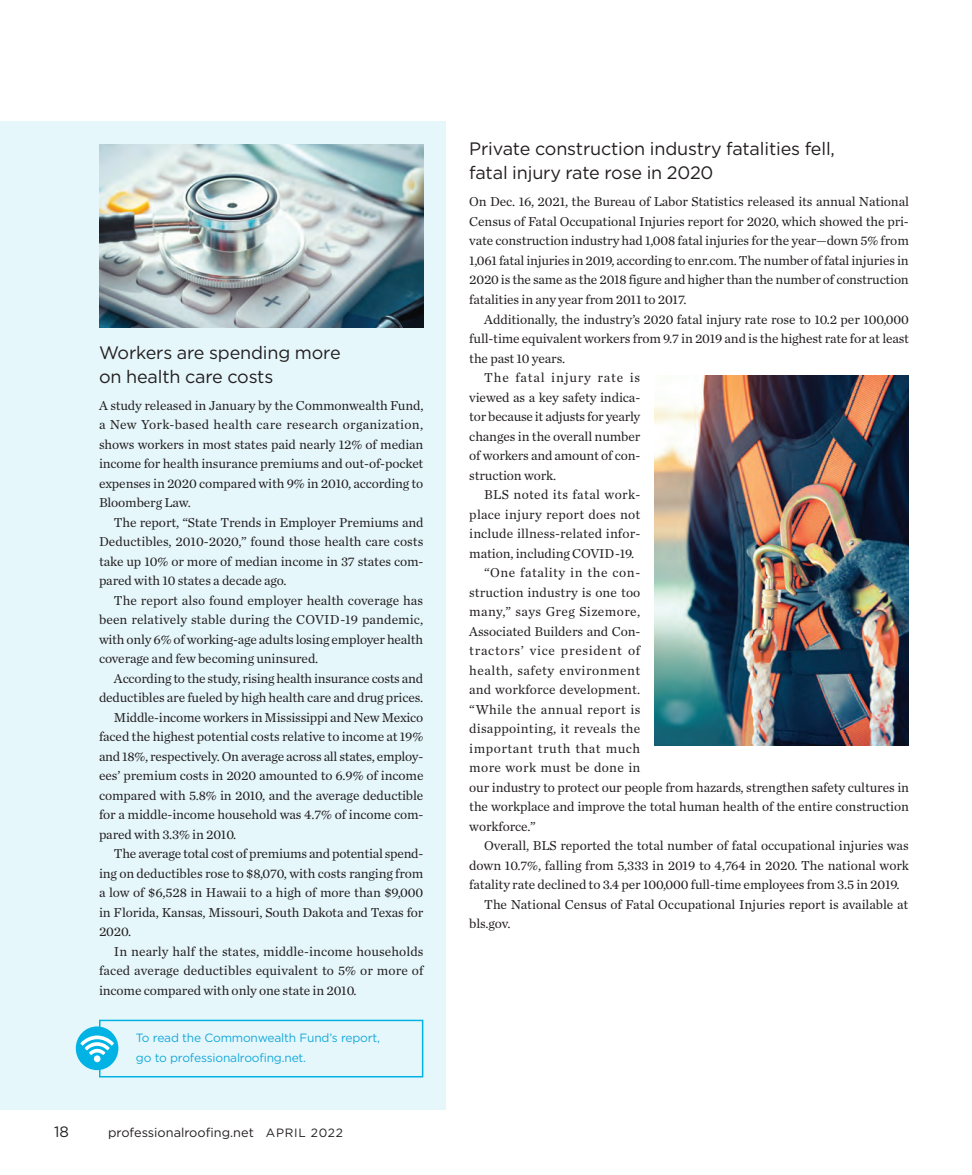
<style>
.page{position:relative;width:972px;height:1175px;background:#fff}
.page>*{position:absolute;margin:0;border:0;box-sizing:border-box;transform-origin:0 0}
.subhead_News_Views{font:18px/24px "Gotham";letter-spacing:-.01em;color:#231f20}
.t1{font:15px "Gotham";color:#231f20}
.Body{font:13.5px/19.5px "Chronicle Text G1";letter-spacing:-.01em;color:#231f20;text-align:justify}
.Paragraph_after_subh{font:13.5px/19.5px "Chronicle Text G1";letter-spacing:-.01em;color:#231f20;text-align:justify}
.Body-2{font:13.5px/19.5px "Chronicle Text G1";letter-spacing:.01em;color:#231f20}
.t2{font:12.75px "Gotham";color:#231f20}
.Body-3{font:12px/19.5px "Gotham";letter-spacing:-.015em;color:#17a9d8}
.s1{font-size:12px}
</style>
<div class="page">
<div style="left:0;top:122px;width:446px;height:987px;background:#e6f7fc"></div>
<img style="left:654px;top:375px;width:255px;height:370px">
<img style="left:99px;top:144px;width:324px;height:184px">
<div style="left:99px;top:1019px;width:324px;height:58px;border:2px solid #00b3e4"></div>
<div style="left:76px;top:1026px;width:42px;height:44px;background:#00b3e4;border-radius:50%"></div>
<div style="left:94px;top:1055px;width:7px;height:7px;background:#fff;border-radius:50%"></div>
<svg style="left:80px;top:1035px;width:34px;height:20px"></svg>
<p class="subhead_News_Views" style="left:99px;top:340px;width:243px">Workers are spending more on health care costs</p>
<p class="Paragraph_after_subh" style="left:99px;top:394px;width:326px">A study released in January by the Commonwealth Fund, a New York-based health care research organization, shows workers in most states paid nearly 12% of median income for health insurance premiums and out-of-pocket expenses in 2020 compared with 9% in 2010, according to Bloomberg Law.</p>
<p class="Body" style="left:99px;top:511px;width:326px;text-indent:15px">The report, “State Trends in Employer Premiums and Deductibles, 2010-2020,” found those health care costs take up 10% or more of median income in 37 states com&shy;pared with 10 states a decade ago.</p>
<p class="Body" style="left:99px;top:589px;width:326px;text-indent:15px">The report also found employer health coverage has been relatively stable during the COVID-19 pandemic, with only 6% of working-age adults losing employer health coverage and few becoming uninsured.</p>
<p class="Body" style="left:99px;top:667px;width:326px;text-align:right">According to the study, rising health insurance costs and deductibles are fueled by high health care and drug prices.</p>
<p class="Body" style="left:99px;top:706px;width:326px;text-indent:15px">Middle-income workers in Mississippi and New Mexico faced the highest potential costs relative to income at 19% and 18%, respectively. On average across all states, employ&shy;ees’ premium costs in 2020 amounted to 6.9% of income compared with 5.8% in 2010, and the average deductible for a middle-income household was 4.7% of income com&shy;pared with 3.3% in 2010.</p>
<p class="Body" style="left:99px;top:843px;width:326px;text-indent:15px">The average total cost of premiums and potential spend&shy;ing on deductibles rose to $8,070, with costs ranging from a low of $6,528 in Hawaii to a high of more than $9,000 in Florida, Kansas, Missouri, South Dakota and Texas for 2020.</p>
<p class="Body" style="left:99px;top:940px;width:326px;text-indent:15px">In nearly half the states, middle-income households faced average deductibles equivalent to 5% or more of income compared with only one state in 2010.</p>
<p class="Body-3" style="left:136px;top:1028px;width:246px">To read the Commonwealth Fund’s report, go to professionalroofing.net.</p>
<p class="t1" style="left:54px;top:1122px;width:16px">18</p>
<p class="t2" style="left:108px;top:1124px;width:236px">professionalroofing.net <span class="s1">APRIL 2022</span></p>
<p class="subhead_News_Views" style="left:469px;top:137px;width:367px">Private construction industry fatalities fell, fatal injury rate rose in 2020</p>
<p class="Paragraph_after_subh" style="left:469px;top:191px;width:441px">On Dec. 16, 2021, the Bureau of Labor Statistics released its annual National Census of Fatal Occupational Injuries report for 2020, which showed the pri&shy;vate construction industry had 1,008 fatal injuries for the year—down 5% from 1,061 fatal injuries in 2019, according to enr.com. The number of fatal injuries in 2020 is the same as the 2018 figure and higher than the number of construction fatalities in any year from 2011 to 2017.</p>
<p class="Body" style="left:469px;top:308px;width:441px;text-indent:15px">Additionally, the industry’s 2020 fatal injury rate rose to 10.2 per 100,000 full-time equivalent workers from 9.7 in 2019 and is the highest rate for at least the past 10 years.</p>
<p class="Body" style="left:469px;top:367px;width:173px;text-indent:15px">The fatal injury rate is viewed as a key safety indica&shy;tor because it adjusts for yearly changes in the overall number of workers and amount of con&shy;struction work.</p>
<p class="Body" style="left:469px;top:484px;width:173px;text-indent:15px">BLS noted its fatal work&shy;place injury report does not include illness-related infor&shy;mation, including COVID-19.</p>
<p class="Body-2" style="left:469px;top:562px;width:441px;text-indent:15px">“One fatality in the con-<br>struction industry is one too<br>many,” says Greg Sizemore,<br>Associated Builders and Con-<br>tractors’ vice president of<br>health, safety environment<br>and workforce development.<br>“While the annual report is<br>disappointing, it reveals the<br>important truth that much<br>more work must be done in<br>our industry to protect our people from hazards, strengthen safety cultures in the workplace and improve the total human health of the entire construction workforce.”</p>
<p class="Body" style="left:469px;top:835px;width:441px;text-indent:15px">Overall, BLS reported the total number of fatal occupational injuries was down 10.7%, falling from 5,333 in 2019 to 4,764 in 2020. The national work fatality rate declined to 3.4 per 100,000 full-time employees from 3.5 in 2019.</p>
<p class="Body" style="left:469px;top:893px;width:441px;text-indent:15px">The National Census of Fatal Occupational Injuries report is available at bls.gov.</p>
</div>
